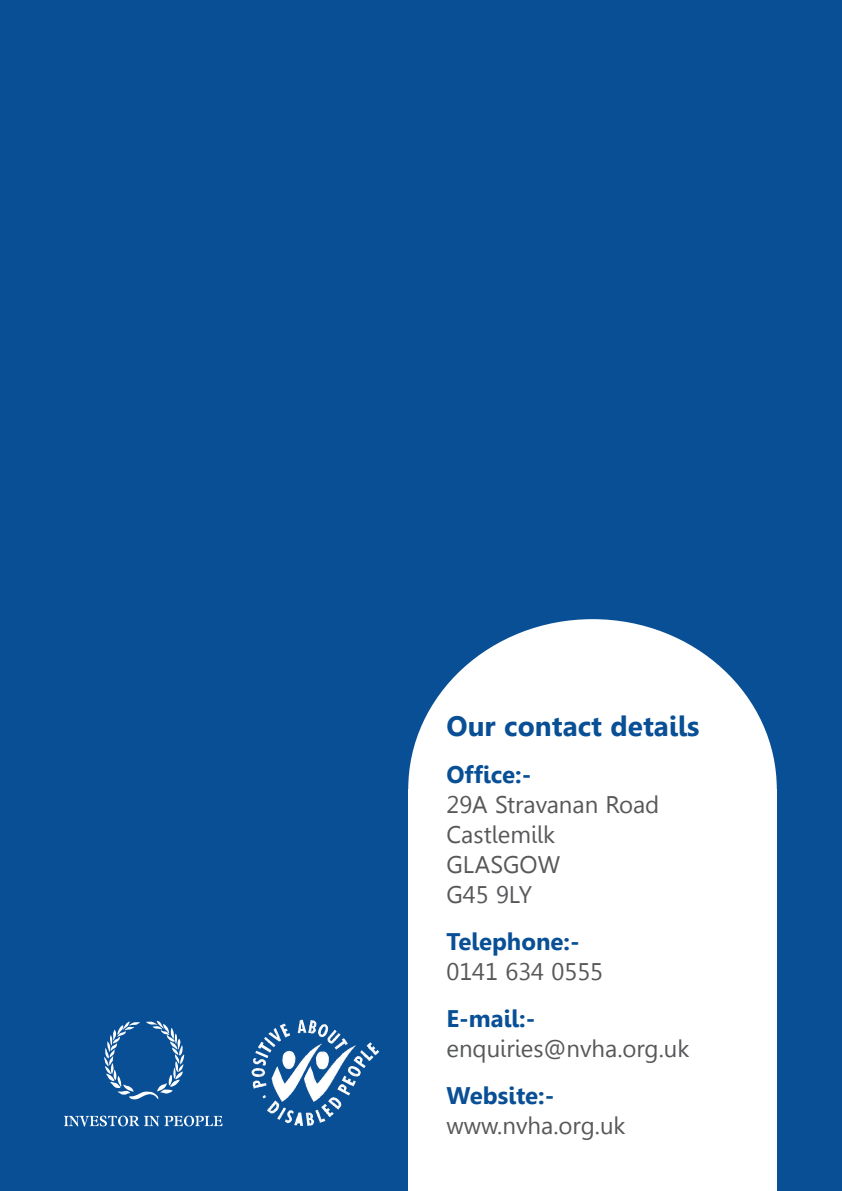
<style>
.page{position:relative;width:842px;height:1191px;background:#094f95}
.page>*{position:absolute;margin:0;border:0;box-sizing:border-box;transform-origin:0 0}
.t1{font:700 28px "Leelawadee";color:#094f95}
.t2{font:24px/30px "Leelawadee";color:#57585a}
.t3{font:700 24px "Leelawadee";color:#094f95}
</style>
<div class="page">
<div style="left:408px;top:789px;width:369px;height:402px;background:#fff"></div>
<div style="left:408px;top:619px;width:369px;height:340px;background:#fff;border-radius:50%"></div>
<img style="left:117px;top:1020px;width:57px;height:105px">
<img style="left:264px;top:1019px;width:84px;height:30px">
<p class="t1" style="left:446px;top:709px;width:254px">Our contact details</p>
<p class="t3" style="left:446px;top:760px;width:87px">Office:-</p>
<p class="t2" style="left:446px;top:789px;width:214px">29A Stravanan Road<br>Castlemilk<br>GLASGOW<br>G45 9LY</p>
<p class="t3" style="left:446px;top:927px;width:135px">Telephone:-</p>
<p class="t2" style="left:446px;top:956px;width:158px">0141 634 0555</p>
<p class="t3" style="left:446px;top:1004px;width:90px">E-mail:-</p>
<p class="t2" style="left:446px;top:1033px;width:245px">enquiries@nvha.org.uk</p>
<p class="t3" style="left:446px;top:1081px;width:110px">Website:-</p>
<p class="t2" style="left:446px;top:1110px;width:181px">www.nvha.org.uk</p>
</div>
